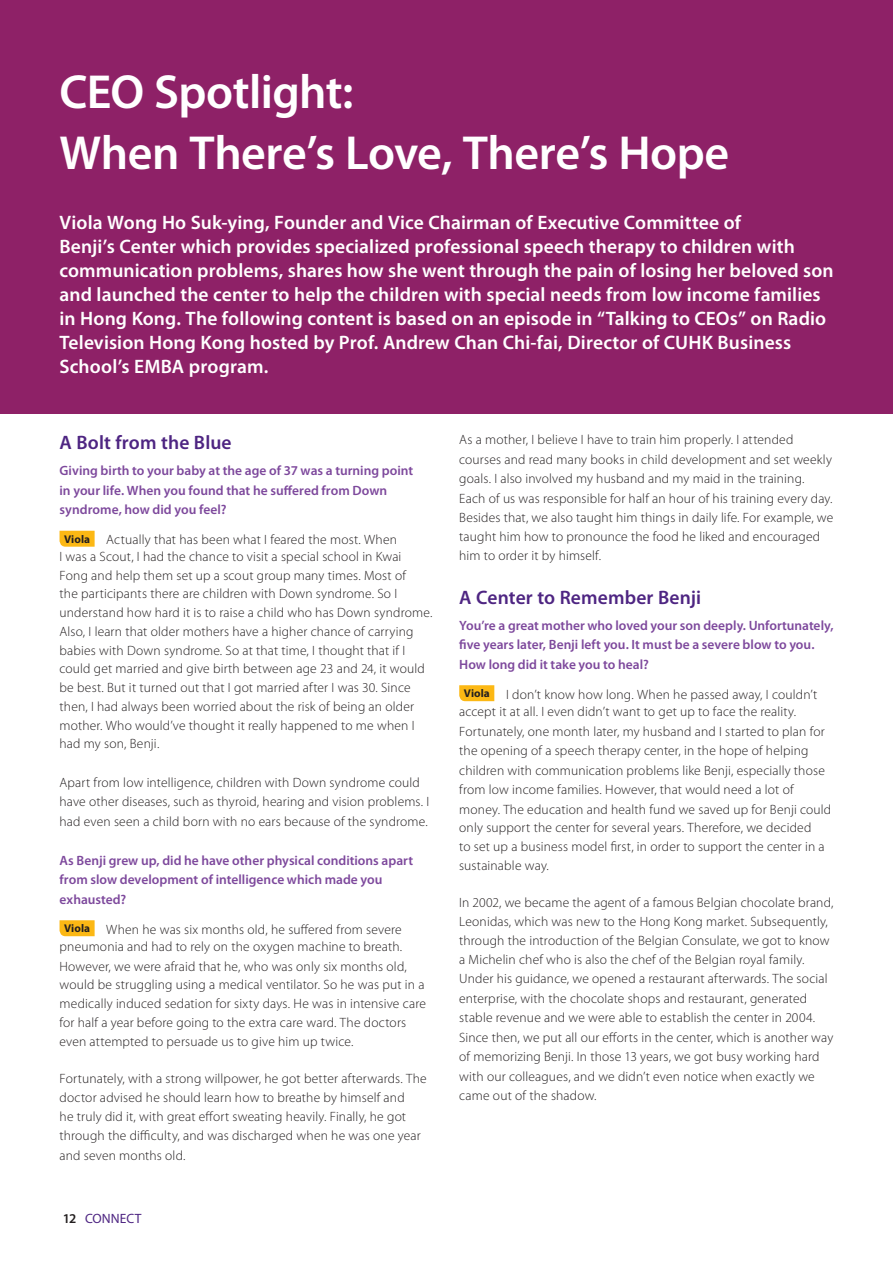
<style>
.page{position:relative;width:893px;height:1263px;background:#fff}
.page>*{position:absolute;margin:0;border:0;box-sizing:border-box;transform-origin:0 0}
.t1{font:600 48px/60.3px "Myriad Pro";letter-spacing:-.01em;color:#fff}
.t2{font:600 19.5px/24px "Myriad Pro";letter-spacing:.005em;color:#fff}
.t3{font:600 19.5px "Myriad Pro";letter-spacing:.005em;color:#4e2582}
.t4{font:300 13.5px/19.2px "Myriad Pro";letter-spacing:.01em;color:#231f20}
.t5{font:600 13.5px/19.5px "Myriad Pro";color:#7d489c}
.t6{font:13.5px "Myriad Pro";letter-spacing:.005em;color:#4e2582}
.s1{font-weight:700;font-size:11.25px}
.s2{font-weight:600;color:#231f20}
</style>
<div class="page">
<div style="left:0;top:0;width:893px;height:414px;background:#8e2167"></div>
<svg style="left:459px;top:685px;width:35px;height:16px"></svg>
<svg style="left:60px;top:531px;width:35px;height:16px"></svg>
<svg style="left:60px;top:920px;width:35px;height:16px"></svg>
<h1 class="t1" style="left:60px;top:61px;width:671px">CEO Spotlight:<br>When There’s Love, There’s Hope</h1>
<p class="t2" style="left:60px;top:210px;width:776px">Viola Wong Ho Suk-ying, Founder and Vice Chairman of Executive Committee of<br>Benji’s Center which provides specialized professional speech therapy to children with communication problems, shares how she went through the pain of losing her beloved son and launched the center to help the children with special needs from low income families in Hong Kong. The following content is based on an episode in “Talking to CEOs” on Radio Television Hong Kong hosted by Prof. Andrew Chan Chi-fai, Director of CUHK Business School’s EMBA program.</p>
<h2 class="t3" style="left:60px;top:430px;width:174px">A Bolt from the Blue</h2>
<p class="t5" style="left:60px;top:460px;width:355px">Giving birth to your baby at the age of 37 was a turning point in your life. When you found that he suffered from Down syndrome, how did you feel?</p>
<p class="t4" style="left:60px;top:532px;width:343px;line-height:16.4px;text-align:center"><span class="s1">Viola</span> Actually that has been what I feared the most. When<br>I was a Scout, I had the chance to visit a special school in Kwai</p>
<p class="t4" style="left:60px;top:565px;width:374px;line-height:18.8px">Fong and help them set up a scout group many times. Most of<br>the participants there are children with Down syndrome. So I understand how hard it is to raise a child who has Down syndrome.<br>Also, I learn that older mothers have a higher chance of carrying babies with Down syndrome. So at that time, I thought that if I could get married and give birth between age 23 and 24, it would be best. But it turned out that I got married after I was 30. Since then, I had always been worried about the risk of being an older mother. Who would’ve thought it really happened to me when I had my son, Benji.</p>
<p class="t4" style="left:60px;top:772px;width:371px">Apart from low intelligence, children with Down syndrome could have other diseases, such as thyroid, hearing and vision problems. I had even seen a child born with no ears because of the syndrome.</p>
<p class="t5" style="left:60px;top:850px;width:355px">As Benji grew up, did he have other physical conditions apart from slow development of intelligence which made you exhausted?</p>
<p class="t4" style="left:60px;top:921px;width:344px;line-height:17.1px;text-align:center"><span class="s1">Viola</span> When he was six months old, he suffered from severe pneumonia and had to rely on the oxygen machine to breath.</p>
<p class="t4" style="left:60px;top:956px;width:368px;line-height:18.8px">However, we were afraid that he, who was only six months old, would be struggling using a medical ventilator. So he was put in a medically induced sedation for sixty days. He was in intensive care for half a year before going to the extra care ward. The doctors even attempted to persuade us to give him up twice.</p>
<p class="t4" style="left:60px;top:1069px;width:369px">Fortunately, with a strong willpower, he got better afterwards. The doctor advised he should learn how to breathe by himself and<br>he truly did it, with great effort sweating heavily. Finally, he got through the difficulty, and was discharged when he was one year and seven months old.</p>
<p class="t6" style="left:63px;top:1210px;width:80px"><span class="s2">12</span> CONNECT</p>
<p class="t4" style="left:459px;top:430px;width:376px">As a mother, I believe I have to train him properly. I attended courses and read many books in child development and set weekly goals. I also involved my husband and my maid in the training.<br>Each of us was responsible for half an hour of his training every day.<br>Besides that, we also taught him things in daily life. For example, we taught him how to pronounce the food he liked and encouraged him to order it by himself.</p>
<h2 class="t3" style="left:459px;top:585px;width:243px">A Center to Remember Benji</h2>
<p class="t5" style="left:459px;top:615px;width:376px">You’re a great mother who loved your son deeply. Unfortunately, five years later, Benji left you. It must be a severe blow to you.<br>How long did it take you to heal?</p>
<p class="t4" style="left:459px;top:686px;width:359px;line-height:17.1px;text-indent:4px"><span class="s1">Viola</span> I don’t know how long. When he passed away, I couldn’t accept it at all. I even didn’t want to get up to face the reality.</p>
<p class="t4" style="left:459px;top:721px;width:374px">Fortunately, one month later, my husband and I started to plan for the opening of a speech therapy center, in the hope of helping children with communication problems like Benji, especially those from low income families. However, that would need a lot of money. The education and health fund we saved up for Benji could only support the center for several years. Therefore, we decided<br>to set up a business model first, in order to support the center in a sustainable way.</p>
<p class="t4" style="left:459px;top:893px;width:376px">In 2002, we became the agent of a famous Belgian chocolate brand, Leonidas, which was new to the Hong Kong market. Subsequently, through the introduction of the Belgian Consulate, we got to know a Michelin chef who is also the chef of the Belgian royal family.<br>Under his guidance, we opened a restaurant afterwards. The social enterprise, with the chocolate shops and restaurant, generated stable revenue and we were able to establish the center in 2004.<br>Since then, we put all our efforts in the center, which is another way of memorizing Benji. In those 13 years, we got busy working hard with our colleagues, and we didn’t even notice when exactly we came out of the shadow.</p>
</div>
